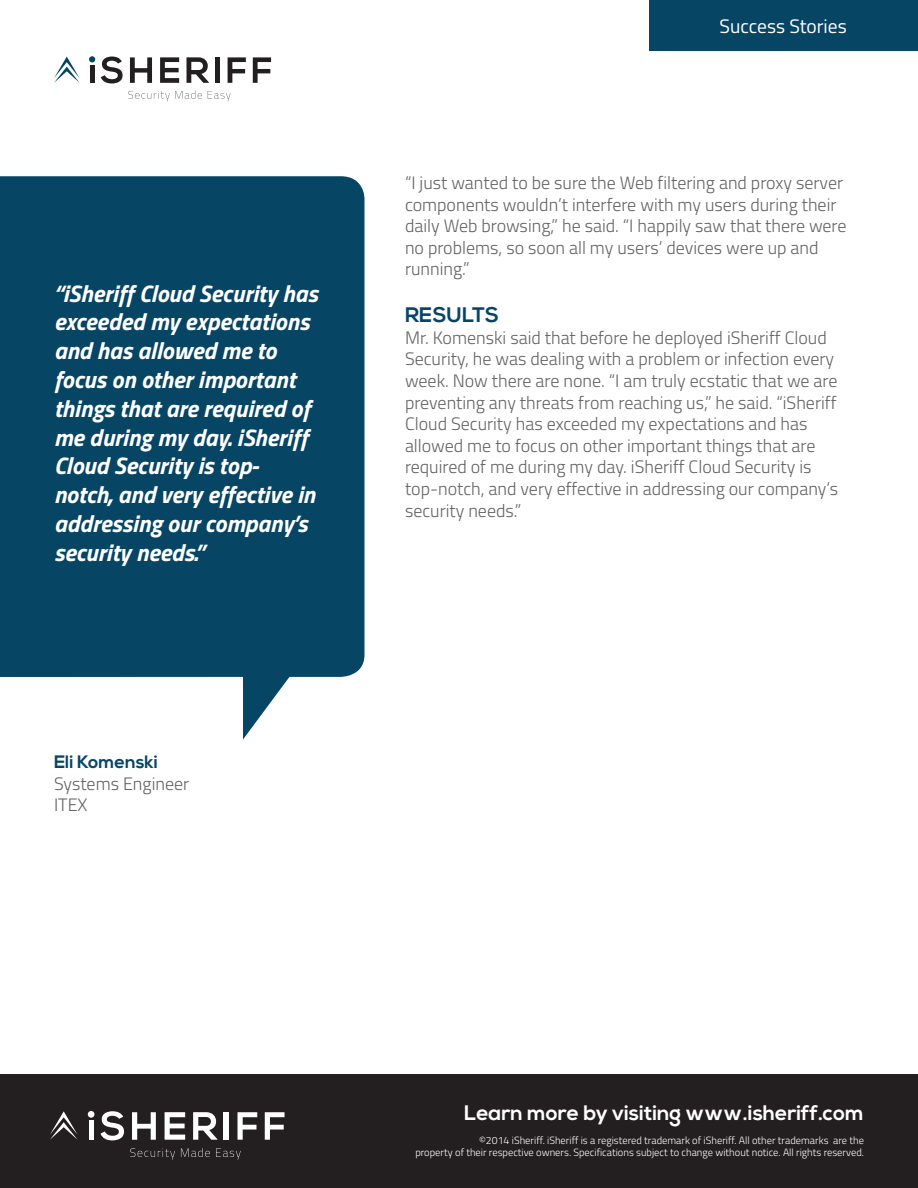
<style>
.page{position:relative;width:918px;height:1188px;background:#fff}
.page>*{position:absolute;margin:0;border:0;box-sizing:border-box;transform-origin:0 0}
.t1{font:italic 700 24px/28.8px "Titillium";color:#fff}
.t2{font:700 21px "Nexa";color:#fff}
.t3{font:700 21px "Nexa";color:#074565}
.t4{font:19.5px "Titillium";color:#fff}
.t5{font:300 18px/21.6px "Titillium";color:#636366}
.t6{font:700 18px "Nexa";color:#074565}
.t7{font:300 10.5px/12.6px "Titillium";color:#fff;text-align:right}
</style>
<div class="page">
<div style="left:649px;top:1px;width:268px;height:50px;background:#074565"></div>
<div style="left:0;top:1074px;width:918px;height:114px;background:#231f20"></div>
<svg style="left:0;top:176px;width:365px;height:563px;background:#215875"></svg>
<hr style="left:89px;top:1120px;width:4px;height:20px;background:#fff">
<svg style="left:101px;top:1111px;width:23px;height:29px"></svg>
<svg style="left:132px;top:1112px;width:24px;height:28px"></svg>
<svg style="left:165px;top:1112px;width:20px;height:28px"></svg>
<svg style="left:193px;top:1112px;width:24px;height:28px"></svg>
<div style="left:224px;top:1112px;width:5px;height:28px;background:#fff"></div>
<svg style="left:238px;top:1112px;width:19px;height:28px"></svg>
<svg style="left:265px;top:1112px;width:20px;height:28px"></svg>
<div style="left:88px;top:1111px;width:6px;height:7px;background:#fff;border-radius:50%"></div>
<svg style="left:50px;top:1111px;width:28px;height:29px"></svg>
<svg style="left:130px;top:1148px;width:45px;height:12px"></svg>
<svg style="left:181px;top:1148px;width:29px;height:9px"></svg>
<svg style="left:216px;top:1148px;width:25px;height:12px"></svg>
<hr style="left:90px;top:65px;width:4px;height:18px;background:#231f20">
<svg style="left:101px;top:57px;width:22px;height:26px"></svg>
<svg style="left:130px;top:57px;width:22px;height:26px"></svg>
<svg style="left:160px;top:57px;width:19px;height:26px"></svg>
<svg style="left:187px;top:57px;width:22px;height:26px"></svg>
<hr style="left:215px;top:57px;width:4px;height:26px;background:#231f20">
<svg style="left:228px;top:57px;width:18px;height:26px"></svg>
<svg style="left:253px;top:57px;width:18px;height:26px"></svg>
<svg style="left:89px;top:56px;width:6px;height:6px"></svg>
<svg style="left:54px;top:57px;width:26px;height:26px"></svg>
<svg style="left:128px;top:91px;width:74px;height:10px"></svg>
<svg style="left:208px;top:91px;width:23px;height:10px"></svg>
<p class="t1" style="left:54px;top:277px;width:265px">“iSheriff Cloud Security has exceeded my expectations and has allowed me to focus on other important things that are required of me during my day. iSheriff<br>Cloud Security is top&shy;notch, and very effective in addressing our company’s security needs.”</p>
<p class="t6" style="left:54px;top:751px;width:106px">Eli Komenski</p>
<p class="t5" style="left:54px;top:772px;width:137px">Systems Engineer</p>
<p class="t5" style="left:54px;top:793px;width:35px">ITEX</p>
<p class="t4" style="left:720px;top:12px;width:129px">Success Stories</p>
<p class="t5" style="left:405px;top:171px;width:443px">“I just wanted to be sure the Web filtering and proxy server components wouldn’t interfere with my users during their daily Web browsing,” he said. “I happily saw that there were no problems, so soon all my users’ devices were up and running.”</p>
<p class="t3" style="left:405px;top:303px;width:96px">RESULTS</p>
<p class="t5" style="left:405px;top:326px;width:435px">Mr. Komenski said that before he deployed iSheriff Cloud Security, he was dealing with a problem or infection every week. Now there are none. “I am truly ecstatic that we are preventing any threats from reaching us,” he said. “iSheriff Cloud Security has exceeded my expectations and has allowed me to focus on other important things that are required of me during my day. iSheriff Cloud Security is top-notch, and very effective in addressing our company’s security needs.”</p>
<p class="t2" style="left:464px;top:1100px;width:401px">Learn more by visiting www.isheriff.com</p>
<p class="t7" style="left:415px;top:1133px;width:450px">©2014 iSheriff. iSheriff is a registered trademark of iSheriff. All other trademarks are the<br>property of their respective owners. Specifications subject to change without notice. All rights reserved.</p>
</div>
